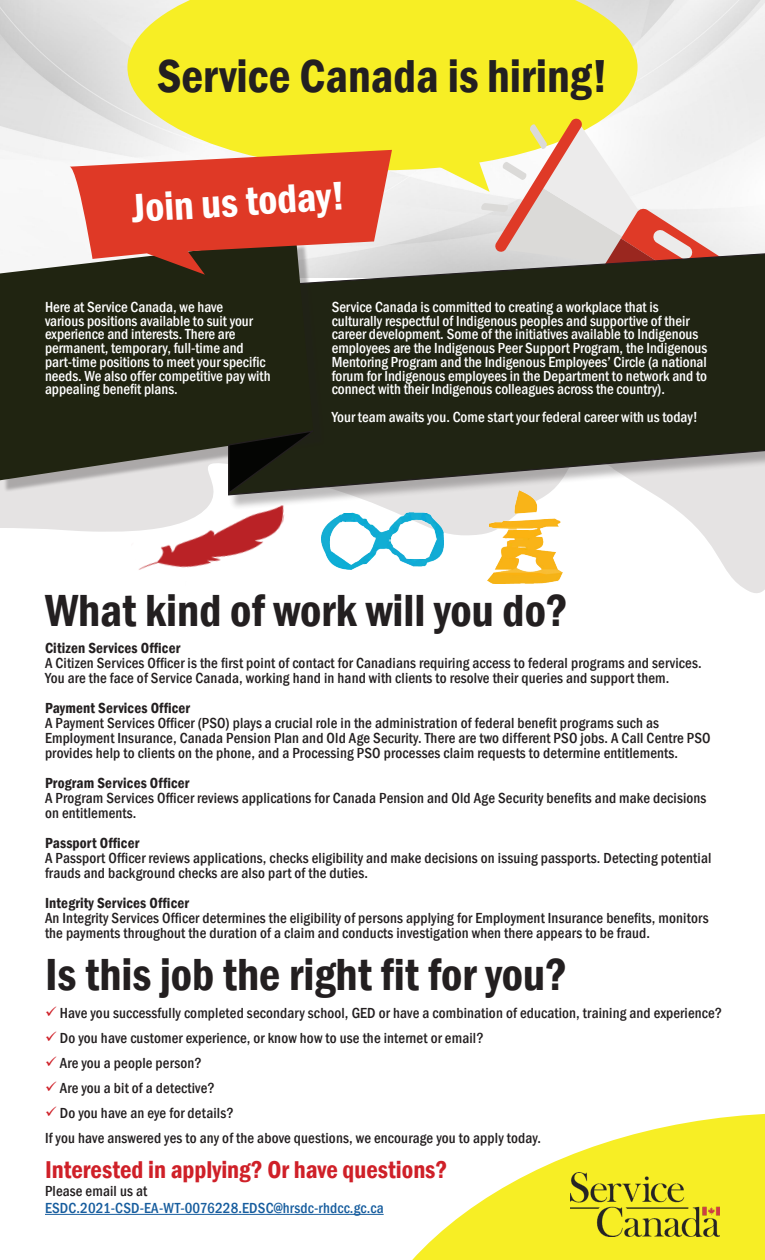
<style>
.page{position:relative;width:765px;height:1260px;background:#fff}
.page>*{position:absolute;margin:0;border:0;box-sizing:border-box;transform-origin:0 0}
.t1{font:600 condensed 47.5px "Franklin Gothic";color:#231f20}
.t2{font:600 condensed 46.25px "Franklin Gothic";color:#231f20}
.t3{font:600 condensed 41.25px "Franklin Gothic";color:#fff}
.t4{font:600 condensed 25px "Franklin Gothic";color:#cf2028}
.t5{font:500 condensed 15px/15px "Franklin Gothic";letter-spacing:.01em;color:#231f20}
.t6{font:500 condensed 15px/13.8px "Franklin Gothic";color:#fff}
.t7{font:600 condensed 15px "Franklin Gothic";letter-spacing:.01em;color:#231f20}
.t8{font:500 condensed 15px "Franklin Gothic";letter-spacing:.01em;color:#175d9e}
.s1{color:#cf2028}
</style>
<div class="page">
<svg style="left:0;top:480px;width:765px;height:113px"></svg>
<img style="left:0;top:0;width:765px;height:252px">
<svg style="left:127px;top:0;width:511px;height:150px;background:#f5ed35"></svg>
<svg style="left:392px;top:119px;width:335px;height:133px"></svg>
<div style="left:229px;top:255px;width:536px;height:256px;background:#231f20;opacity:.3"></div>
<svg style="left:286px;top:252px;width:479px;height:244px;background:#3c3e30"></svg>
<div style="left:3px;top:244px;width:321px;height:249px;background:#231f20;opacity:.3"></div>
<svg style="left:0;top:239px;width:314px;height:241px;background:#313423"></svg>
<img style="left:124px;top:480px;width:162px;height:113px">
<svg style="left:227px;top:429px;width:91px;height:66px;background:#202218"></svg>
<svg style="left:62px;top:150px;width:330px;height:125px;background:#cd5d4c"></svg>
<svg style="left:345px;top:1113px;width:420px;height:147px"></svg>
<hr style="left:45px;top:1214px;width:339px;height:1px;background:#175d9e">
<img style="left:570px;top:1172px;width:150px;height:65px">
<img style="left:321px;top:513px;width:123px;height:57px">
<img style="left:488px;top:490px;width:74px;height:94px">
<p class="t1" style="left:157px;top:44px;width:452px">Service Canada is hiring!</p>
<p class="t3" style="left:130px;top:182px;width:215px;rotate:-4deg">Join us today!</p>
<p class="t6" style="left:45px;top:300px;width:227px">Here at Service Canada, we have<br>various positions available to suit your experience and interests. There are permanent, temporary, full-time and part-time positions to meet your specific needs. We also offer competitive pay with appealing benefit plans.</p>
<p class="t6" style="left:332px;top:300px;width:377px">Service Canada is committed to creating a workplace that is culturally respectful of Indigenous peoples and supportive of their career development. Some of the initiatives available to Indigenous employees are the Indigenous Peer Support Program, the Indigenous Mentoring Program and the Indigenous Employees’ Circle (a national forum for Indigenous employees in the Department to network and to connect with their Indigenous colleagues across the country).</p>
<p class="t6" style="left:332px;top:410px;width:368px">Your team awaits you. Come start your federal career with us today!</p>
<p class="t2" style="left:45px;top:579px;width:525px">What kind of work will you do?</p>
<p class="t7" style="left:45px;top:638px;width:137px">Citizen Services Officer</p>
<p class="t5" style="left:45px;top:655px;width:658px">A Citizen Services Officer is the first point of contact for Canadians requiring access to federal programs and services.<br>You are the face of Service Canada, working hand in hand with clients to resolve their queries and support them.</p>
<p class="t7" style="left:45px;top:698px;width:147px">Payment Services Officer</p>
<p class="t5" style="left:45px;top:715px;width:667px">A Payment Services Officer (PSO) plays a crucial role in the administration of federal benefit programs such as<br>Employment Insurance, Canada Pension Plan and Old Age Security. There are two different PSO jobs. A Call Centre PSO provides help to clients on the phone, and a Processing PSO processes claim requests to determine entitlements.</p>
<p class="t7" style="left:45px;top:773px;width:146px">Program Services Officer</p>
<p class="t5" style="left:45px;top:790px;width:663px">A Program Services Officer reviews applications for Canada Pension and Old Age Security benefits and make decisions on entitlements.</p>
<p class="t7" style="left:45px;top:833px;width:96px">Passport Officer</p>
<p class="t5" style="left:45px;top:850px;width:668px">A Passport Officer reviews applications, checks eligibility and make decisions on issuing passports. Detecting potential frauds and background checks are also part of the duties.</p>
<p class="t7" style="left:45px;top:893px;width:146px">Integrity Services Officer</p>
<p class="t5" style="left:45px;top:910px;width:665px">An Integrity Services Officer determines the eligibility of persons applying for Employment Insurance benefits, monitors the payments throughout the duration of a claim and conducts investigation when there appears to be fraud.</p>
<p class="t2" style="left:45px;top:943px;width:524px">Is this job the right fit for you?</p>
<p class="t5" style="left:45px;top:1005px;width:679px"><span class="s1">✓</span> Have you successfully completed secondary school, GED or have a combination of education, training and experience?</p>
<p class="t5" style="left:45px;top:1030px;width:440px"><span class="s1">✓</span> Do you have customer experience, or know how to use the internet or email?</p>
<p class="t5" style="left:45px;top:1055px;width:158px"><span class="s1">✓</span> Are you a people person?</p>
<p class="t5" style="left:45px;top:1080px;width:171px"><span class="s1">✓</span> Are you a bit of a detective?</p>
<p class="t5" style="left:45px;top:1105px;width:190px"><span class="s1">✓</span> Do you have an eye for details?</p>
<p class="t5" style="left:45px;top:1130px;width:498px">If you have answered yes to any of the above questions, we encourage you to apply today.</p>
<p class="t4" style="left:45px;top:1153px;width:404px">Interested in applying? Or have questions?</p>
<p class="t5" style="left:45px;top:1183px;width:104px">Please email us at</p>
<p class="t8" style="left:45px;top:1198px;width:340px">ESDC.2021-CSD-EA-WT-0076228.EDSC@hrsdc-rhdcc.gc.ca</p>
</div>
